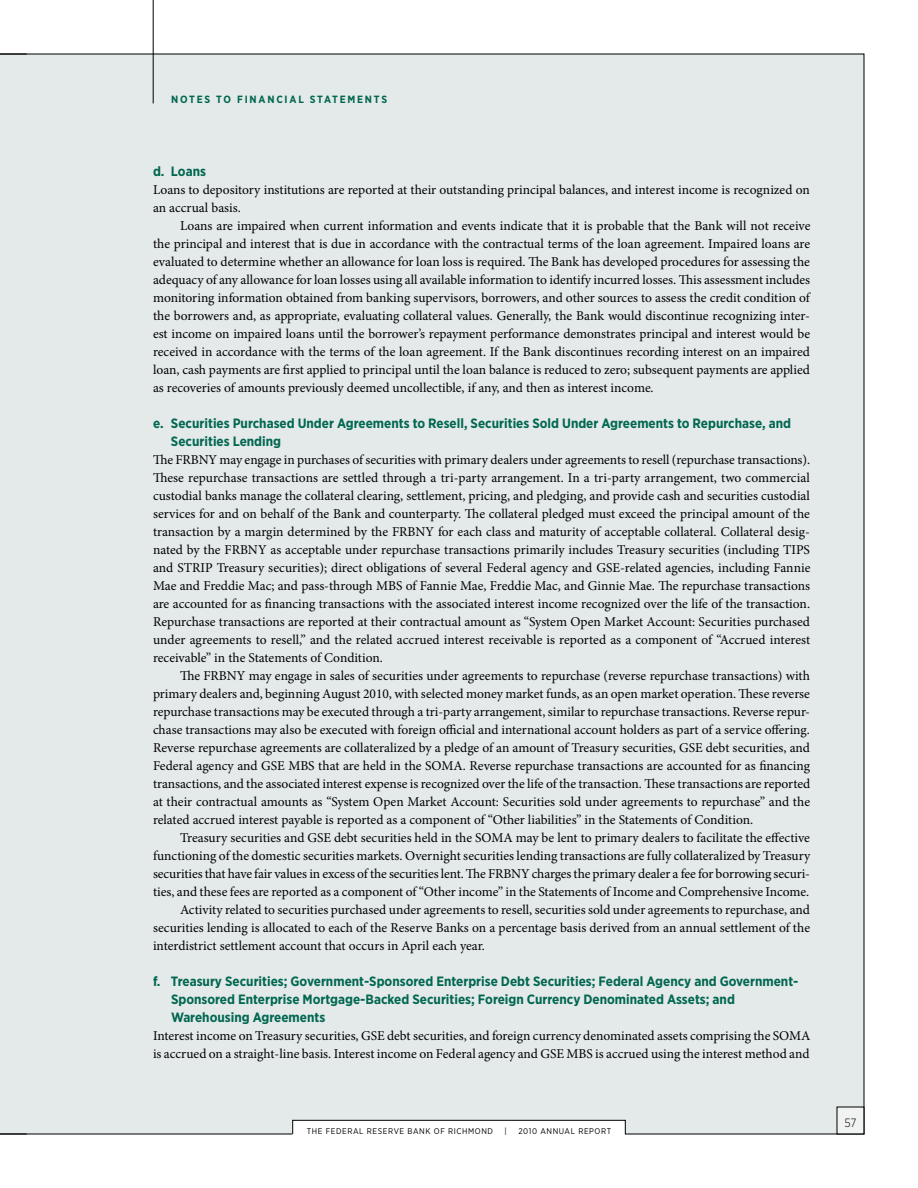
<style>
.page{position:relative;width:918px;height:1188px;background:#fff}
.page>*{position:absolute;margin:0;border:0;box-sizing:border-box;transform-origin:0 0}
.t1{font:13.5px/18px "Minion Pro";color:#000;text-align:justify}
.t2{font:700 13.5px/18px "Gotham Narrow";color:#006750}
.t3{font:300 12px "Gotham Narrow";color:#000}
.t4{font:700 10.5px "Gotham Narrow";letter-spacing:.17em;color:#006750}
.t5{font:8.25px "Gotham Narrow";letter-spacing:.07em;color:#000}
</style>
<div class="page">
<div style="left:27px;top:54px;width:837px;height:1080px;background:#e4e9e9"></div>
<div style="left:0;top:54px;width:27px;height:1080px;background:#e4e9e9"></div>
<svg style="left:837px;top:1107px;width:27px;height:27px"></svg>
<div style="left:293px;top:1120px;width:332px;height:27px;background:#fff"></div>
<div style="left:292px;top:1120px;width:334px;height:14px;border:1px solid #000"></div>
<hr style="left:153px;top:0;width:1px;height:103px;background:#000">
<p class="t4" style="left:171px;top:93px;width:33px">NOTES</p>
<p class="t4" style="left:216px;top:93px;width:30px">TO FINAN</p>
<p class="t4" style="left:276px;top:93px;width:112px">CIA L STATE MENTS</p>
<p class="t2" style="left:153px;top:162px;width:55px">d. Loans</p>
<p class="t1" style="left:153px;top:181px;width:658px">Loans to depository institutions are reported at their outstanding principal balances, and interest income is recognized on an accrual basis.</p>
<p class="t1" style="left:153px;top:217px;width:660px;text-indent:27px">Loans are impaired when current information and events indicate that it is probable that the Bank will not receive the principal and interest that is due in accordance with the contractual terms of the loan agreement. Impaired loans are evaluated to determine whether an allowance for loan loss is required. The Bank has developed procedures for assessing the adequacy of any allowance for loan losses using all available information to identify incurred losses. This assessment includes monitoring information obtained from banking supervisors, borrowers, and other sources to assess the credit condition of the borrowers and, as appropriate, evaluating collateral values. Generally, the Bank would discontinue recognizing inter&shy;est income on impaired loans until the borrower’s repayment performance demonstrates principal and interest would be received in accordance with the terms of the loan agreement. If the Bank discontinues recording interest on an impaired loan, cash payments are first applied to principal until the loan balance is reduced to zero; subsequent payments are applied as recoveries of amounts previously deemed uncollectible, if any, and then as interest income.</p>
<p class="t2" style="left:171px;top:414px;width:622px;text-indent:-18px">e. Securities Purchased Under Agreements to Resell, Securities Sold Under Agreements to Repurchase, and<br>Securities Lending</p>
<p class="t1" style="left:153px;top:451px;width:659px">The FRBNY may engage in purchases of securities with primary dealers under agreements to resell (repurchase transactions).<br>These repurchase transactions are settled through a tri-party arrangement. In a tri-party arrangement, two commercial custodial banks manage the collateral clearing, settlement, pricing, and pledging, and provide cash and securities custodial services for and on behalf of the Bank and counterparty. The collateral pledged must exceed the principal amount of the transaction by a margin determined by the FRBNY for each class and maturity of acceptable collateral. Collateral desig&shy;nated by the FRBNY as acceptable under repurchase transactions primarily includes Treasury securities (including TIPS and STRIP Treasury securities); direct obligations of several Federal agency and GSE-related agencies, including Fannie Mae and Freddie Mac; and pass-through MBS of Fannie Mae, Freddie Mac, and Ginnie Mae. The repurchase transactions are accounted for as financing transactions with the associated interest income recognized over the life of the transaction.<br>Repurchase transactions are reported at their contractual amount as “System Open Market Account: Securities purchased under agreements to resell,” and the related accrued interest receivable is reported as a component of “Accrued interest receivable” in the Statements of Condition.</p>
<p class="t1" style="left:153px;top:667px;width:659px;text-indent:27px">The FRBNY may engage in sales of securities under agreements to repurchase (reverse repurchase transactions) with primary dealers and, beginning August 2010, with selected money market funds, as an open market operation. These reverse repurchase transactions may be executed through a tri-party arrangement, similar to repurchase transactions. Reverse repur&shy;chase transactions may also be executed with foreign official and international account holders as part of a service offering.<br>Reverse repurchase agreements are collateralized by a pledge of an amount of Treasury securities, GSE debt securities, and Federal agency and GSE MBS that are held in the SOMA. Reverse repurchase transactions are accounted for as financing transactions, and the associated interest expense is recognized over the life of the transaction. These transactions are reported at their contractual amounts as “System Open Market Account: Securities sold under agreements to repurchase” and the related accrued interest payable is reported as a component of “Other liabilities” in the Statements of Condition.</p>
<p class="t1" style="left:180px;top:829px;width:631px">Treasury securities and GSE debt securities held in the SOMA may be lent to primary dealers to facilitate the effective</p>
<p class="t1" style="left:153px;top:847px;width:659px">functioning of the domestic securities markets. Overnight securities lending transactions are fully collateralized by Treasury</p>
<p class="t1" style="left:153px;top:865px;width:659px">securities that have fair values in excess of the securities lent. The FRBNY charges the primary dealer a fee for borrowing securi-</p>
<p class="t1" style="left:153px;top:883px;width:658px">ties, and these fees are reported as a component of “Other income” in the Statements of Income and Comprehensive Income.</p>
<p class="t1" style="left:180px;top:901px;width:631px">Activity related to securities purchased under agreements to resell, securities sold under agreements to repurchase, and</p>
<p class="t1" style="left:153px;top:919px;width:659px">securities lending is allocated to each of the Reserve Banks on a percentage basis derived from an annual settlement of the</p>
<p class="t1" style="left:153px;top:937px;width:334px">interdistrict settlement account that occurs in April each year.</p>
<p class="t2" style="left:171px;top:972px;width:629px;text-indent:-18px">f. Treasury Securities; Government-Sponsored Enterprise Debt Securities; Federal Agency and Government-<br>Sponsored Enterprise Mortgage-Backed Securities; Foreign Currency Denominated Assets; and<br>Warehousing Agreements</p>
<p class="t1" style="left:153px;top:1027px;width:659px">Interest income on Treasury securities, GSE debt securities, and foreign currency denominated assets comprising the SOMA is accrued on a straight-line basis. Interest income on Federal agency and GSE MBS is accrued using the interest method and</p>
<p class="t5" style="left:307px;top:1126px;width:188px">THE FEDERAL RESERVE BANK OF RICHMOND</p>
<p class="t5" style="left:505px;top:1126px;width:4px">|</p>
<p class="t5" style="left:518px;top:1126px;width:93px">2010 ANNUAL REPORT</p>
<p class="t3" style="left:845px;top:1115px;width:13px">57</p>
</div>
